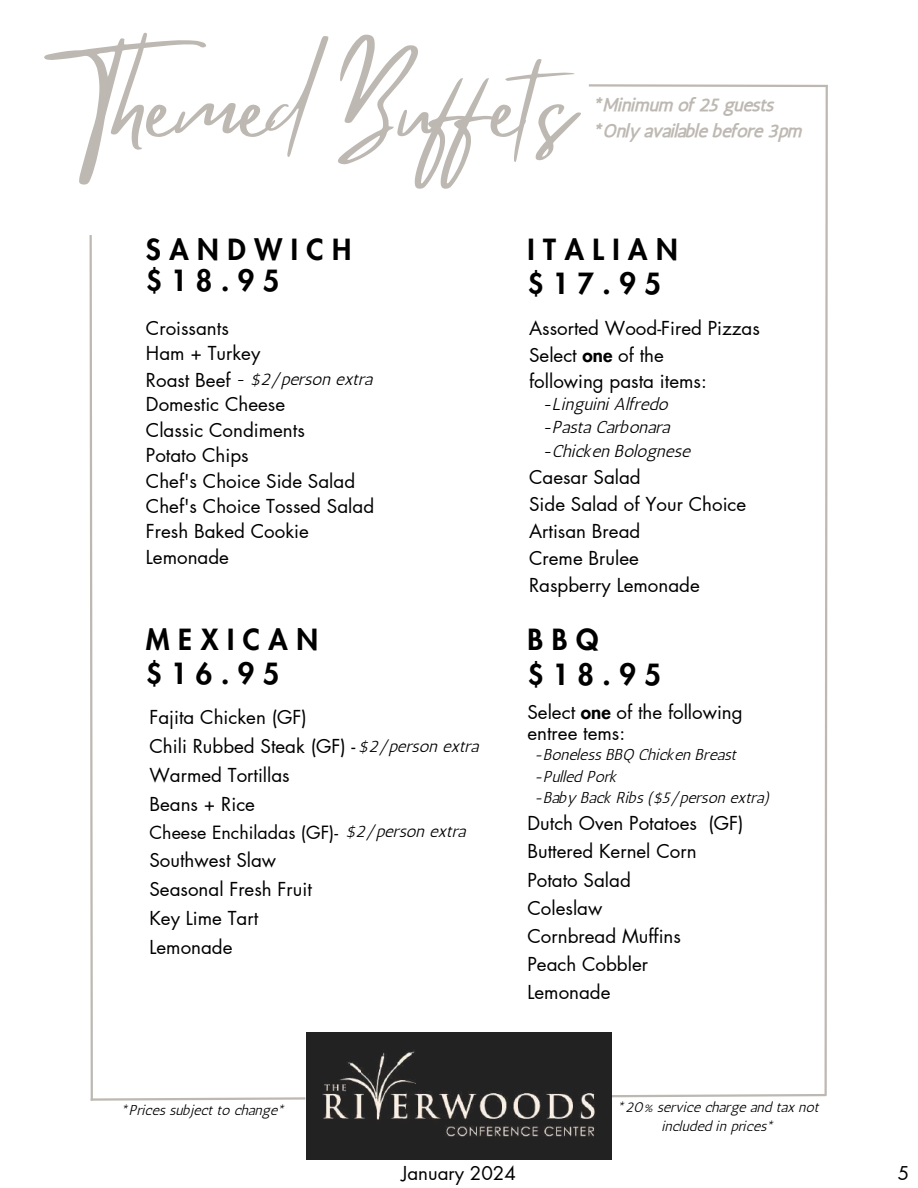
<style>
.page{position:relative;width:918px;height:1188px;background:#fff}
.page>*{position:absolute;margin:0;border:0;box-sizing:border-box;transform-origin:0 0}
.t1{font:98.1px "Mistrully";color:#bdb8b2}
.t2{font:800 28.5px/30.6px "Futura LT Pro";letter-spacing:.3em;color:#000}
.t3{font:18.75px/25.3px "Futura LT Pro";color:#000}
.t4{font:18.6px "Futura LT Pro";color:#000}
.t5{font:18px "CA Generated";color:#bdb8b2}
.t6{font:17.85px "Futura LT Pro";color:#000}
.t7{font:17.25px/23.7px "CA Generated";color:#000}
.t8{font:17.1px "CA Generated";color:#000}
.t9{font:16.95px "CA Generated";color:#000}
.t10{font:15.75px/21.3px "CA Generated";color:#000}
.t11{font:14.25px/19.2px "CA Generated";color:#000;text-align:center}
.s1{font-family:"Futura LT Pro";font-size:18.75px}
.s2{font-family:"CA Generated";font-size:16.95px}
.s3{font-weight:800}
</style>
<div class="page">
<svg style="left:587px;top:84px;width:241px;height:1014px"></svg>
<img style="left:307px;top:1033px;width:304px;height:127px">
<svg style="left:89px;top:235px;width:219px;height:868px"></svg>
<h1 class="t1" style="left:67px;top:28px;width:525px">Themed Buf ets</h1>
<p class="t5" style="left:594px;top:94px;width:182px">*Minimum of 25 guests</p>
<p class="t5" style="left:594px;top:120px;width:210px">*Only available before 3pm</p>
<h2 class="t2" style="left:146px;top:236px;width:207px">SANDWICH $18.95</h2>
<p class="t3" style="left:146px;top:316px;width:116px">Croissants<br>Ham + Turkey</p>
<p class="t8" style="left:146px;top:369px;width:229px"><span class="s1">Roast Beef</span> - $2/person extra</p>
<p class="t3" style="left:146px;top:393px;width:141px">Domestic Cheese</p>
<p class="t3" style="left:146px;top:418px;width:160px">Classic Condiments</p>
<p class="t3" style="left:146px;top:443px;width:104px">Potato Chips</p>
<p class="t3" style="left:146px;top:469px;width:230px">Chef's Choice Side Salad<br>Chef's Choice Tossed Salad<br>Fresh Baked Cookie<br>Lemonade</p>
<h2 class="t2" style="left:146px;top:623px;width:174px;line-height:34.3px">MEXICAN $16.95</h2>
<p class="t3" style="left:149px;top:706px;width:159px">Fajita Chicken (GF)</p>
<p class="t3" style="left:149px;top:734px;width:331px">Chili Rubbed Steak (GF) - <span class="s2">$2/person extra</span></p>
<p class="t3" style="left:149px;top:763px;width:142px">Warmed Tortillas</p>
<p class="t3" style="left:149px;top:792px;width:107px">Beans + Rice</p>
<p class="t6" style="left:149px;top:824px;width:190px">Cheese Enchiladas (GF)-</p>
<p class="t3" style="left:149px;top:848px;width:128px">Southwest Slaw</p>
<p class="t3" style="left:149px;top:877px;width:164px">Seasonal Fresh Fruit</p>
<p class="t3" style="left:149px;top:904px;width:110px;line-height:28.8px">Key Lime Tart<br>Lemonade</p>
<p class="t9" style="left:347px;top:821px;width:121px">$2/person extra</p>
<h2 class="t2" style="left:527px;top:234px;width:152px;line-height:33.9px">ITALIAN $17.95</h2>
<p class="t3" style="left:529px;top:316px;width:232px">Assorted Wood-Fired Pizzas</p>
<p class="t3" style="left:529px;top:343px;width:179px;line-height:25.8px">Select <span class="s3">one</span> of the following pasta items:</p>
<p class="t7" style="left:543px;top:392px;width:150px">-Linguini Alfredo -Pasta Carbonara -Chicken Bolognese</p>
<p class="t3" style="left:529px;top:465px;width:113px">Caesar Salad</p>
<p class="t3" style="left:529px;top:492px;width:219px">Side Salad of Your Choice</p>
<p class="t3" style="left:529px;top:519px;width:113px">Artisan Bread</p>
<p class="t3" style="left:529px;top:545px;width:172px;line-height:26.8px">Creme Brulee<br>Raspberry Lemonade</p>
<h2 class="t2" style="left:527px;top:625px;width:72px">BBQ</h2>
<h2 class="t2" style="left:527px;top:660px;width:135px">$18.95</h2>
<p class="t3" style="left:527px;top:702px;width:217px;line-height:21.3px">Select <span class="s3">one</span> of the following entree tems:</p>
<p class="t10" style="left:535px;top:744px;width:238px">-Boneless BBQ Chicken Breast -Pulled Pork<br>-Baby Back Ribs ($5/person extra)</p>
<p class="t3" style="left:527px;top:812px;width:218px">Dutch Oven Potatoes (GF)</p>
<p class="t3" style="left:527px;top:840px;width:171px">Buttered Kernel Corn</p>
<p class="t3" style="left:527px;top:868px;width:105px">Potato Salad</p>
<p class="t3" style="left:527px;top:894px;width:155px;line-height:28px">Coleslaw<br>Cornbread Muffins</p>
<p class="t3" style="left:527px;top:951px;width:122px;line-height:28px">Peach Cobbler<br>Lemonade</p>
<p class="t11" style="left:122px;top:1101px;width:166px">*Prices subject to change*</p>
<p class="t11" style="left:618px;top:1097px;width:203px">*20% service charge and tax not included in prices*</p>
<p class="t3" style="left:402px;top:1161px;width:116px">January 2024</p>
<p class="t4" style="left:898px;top:1164px;width:13px">5</p>
</div>
